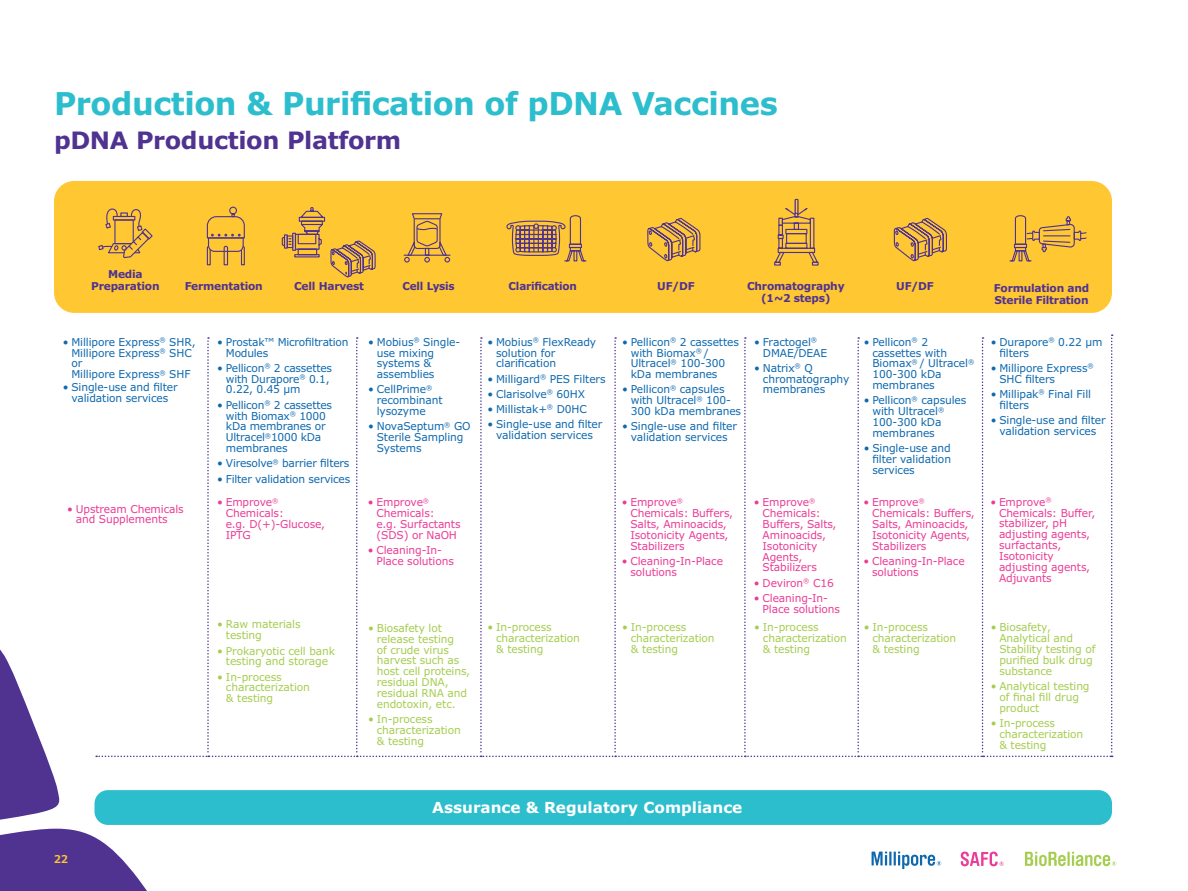
<style>
.page{position:relative;width:1188px;height:891px;background:#fff}
.page>*{position:absolute;margin:0;border:0;box-sizing:border-box;transform-origin:0 0}
.t1{font:700 31.5px "Verdana Pro";letter-spacing:-.015em;color:#2dbecd}
.t2{font:700 24px "Verdana Pro";letter-spacing:-.015em;color:#503291}
.t3{font:700 15.3px "Verdana Pro";color:#fff}
.t4{font:10.8px/10.8px "Verdana Pro";letter-spacing:-.01em;color:#0f69af}
.t5{font:10.8px/10.9px "Verdana Pro";letter-spacing:-.01em;color:#eb3c96}
.t6{font:10.8px/10.8px "Verdana Pro";letter-spacing:-.01em;color:#a5cd50}
.t7{font:700 10.8px/12px "Verdana Pro";letter-spacing:-.02em;color:#503291;text-align:center}
.t8{font:700 10.8px "Verdana Pro";letter-spacing:-.02em;color:#503291;scale:.96 1}
.t9{font:600 10.8px "Verdana Pro";color:#ffc832}
</style>
<div class="page">
<svg style="left:0;top:649px;width:60px;height:171px"></svg>
<svg style="left:0;top:828px;width:147px;height:63px"></svg>
<div style="left:54px;top:181px;width:1058px;height:132px;background:#ffc832;border-radius:20px"></div>
<svg style="left:98px;top:208px;width:55px;height:51px"></svg>
<svg style="left:206px;top:206px;width:39px;height:60px"></svg>
<svg style="left:893px;top:217px;width:54px;height:45px"></svg>
<svg style="left:647px;top:217px;width:54px;height:45px"></svg>
<svg style="left:774px;top:198px;width:45px;height:68px"></svg>
<svg style="left:506px;top:215px;width:81px;height:47px"></svg>
<svg style="left:1009px;top:215px;width:78px;height:47px"></svg>
<svg style="left:404px;top:213px;width:47px;height:50px"></svg>
<svg style="left:281px;top:207px;width:95px;height:71px"></svg>
<div style="left:284px;top:234px;width:4px;height:15px;border:1px solid #503291"></div>
<svg style="left:1072px;top:852px;width:44px;height:14px"></svg>
<hr style="left:1067px;top:852px;width:3px;height:14px;background:#a5cd50">
<svg style="left:1025px;top:852px;width:41px;height:14px"></svg>
<svg style="left:872px;top:852px;width:69px;height:17px"></svg>
<svg style="left:961px;top:852px;width:43px;height:14px"></svg>
<div style="left:94px;top:790px;width:1018px;height:35px;background:#2dbecd;border-radius:14px"></div>
<svg style="left:96px;top:334px;width:1017px;height:423px"></svg>
<h1 class="t1" style="left:54px;top:83px;width:725px">Production &amp; Purification of pDNA Vaccines</h1>
<h2 class="t2" style="left:54px;top:125px;width:349px">pDNA Production Platform</h2>
<p class="t7" style="left:91px;top:268px;width:70px">Media<br>Preparation</p>
<p class="t8" style="left:509px;top:279px;width:73px">Clarification</p>
<p class="t7" style="left:994px;top:282px;width:97px;text-align:left">Formulation and<br>Sterile Filtration</p>
<p class="t7" style="left:185px;top:281px;width:80px">Fermentation</p>
<p class="t7" style="left:657px;top:281px;width:39px">UF/DF</p>
<p class="t7" style="left:747px;top:280px;width:99px">Chromatography</p>
<p class="t7" style="left:896px;top:281px;width:39px">UF/DF</p>
<p class="t7" style="left:761px;top:292px;width:71px">(1~2 steps)</p>
<p class="t7" style="left:294px;top:281px;width:72px">Cell Harvest</p>
<p class="t8" style="left:402px;top:280px;width:56px">Cell Lysis</p>
<p class="t4" style="left:71px;top:336px;width:126px;text-indent:-9px">• Millipore Express<sup>®</sup> SHR,<br>Millipore Express<sup>®</sup> SHC or<br>Millipore Express<sup>®</sup> SHF</p>
<p class="t4" style="left:63px;top:381px;width:116px;text-align:center">• Single-use and filter validation services</p>
<p class="t5" style="left:76px;top:503px;width:109px;text-indent:-9px">• Upstream Chemicals and Supplements</p>
<p class="t9" style="left:54px;top:852px;width:16px">22</p>
<p class="t4" style="left:226px;top:336px;width:124px;text-indent:-9px">• Prostak™ Microfiltration<br>Modules</p>
<p class="t4" style="left:226px;top:363px;width:108px;text-indent:-9px">• Pellicon<sup>®</sup> 2 cassettes with Durapore<sup>®</sup> 0.1,<br>0.22, 0.45 µm</p>
<p class="t4" style="left:226px;top:399px;width:108px;text-indent:-9px">• Pellicon<sup>®</sup> 2 cassettes with Biomax<sup>®</sup> 1000 kDa membranes or<br>Ultracel<sup>®</sup>1000 kDa membranes</p>
<p class="t4" style="left:217px;top:458px;width:134px">• Viresolve<sup>®</sup> barrier filters</p>
<p class="t4" style="left:217px;top:473px;width:134px">• Filter validation services</p>
<p class="t4" style="left:377px;top:336px;width:85px;text-indent:-9px">• Mobius<sup>®</sup> Single&shy;use mixing systems &amp; assemblies</p>
<p class="t4" style="left:377px;top:384px;width:67px;text-indent:-9px">• CellPrime<sup>® </sup>recombinant lysozyme</p>
<p class="t4" style="left:377px;top:421px;width:95px;text-indent:-9px">• NovaSeptum<sup>®</sup> GO<br>Sterile Sampling<br>Systems</p>
<p class="t4" style="left:496px;top:336px;width:102px;text-indent:-9px">• Mobius<sup>®</sup> FlexReady solution for clarification</p>
<p class="t4" style="left:487px;top:373px;width:120px">• Milligard<sup>®</sup> PES Filters</p>
<p class="t4" style="left:487px;top:389px;width:99px">• Clarisolve<sup>®</sup> 60HX</p>
<p class="t4" style="left:487px;top:404px;width:101px">• Millistak+<sup>®</sup> D0HC</p>
<p class="t4" style="left:487px;top:419px;width:116px;text-align:center">• Single-use and filter validation services</p>
<p class="t4" style="left:631px;top:336px;width:110px;text-indent:-9px">• Pellicon<sup>®</sup> 2 cassettes with Biomax<sup>®</sup> /<br>Ultracel<sup>®</sup> 100-300 kDa membranes</p>
<p class="t4" style="left:631px;top:384px;width:112px;text-indent:-9px">• Pellicon<sup>®</sup> capsules with Ultracel<sup>®</sup> 100-<br>300 kDa membranes</p>
<p class="t4" style="left:622px;top:421px;width:116px;text-align:center">• Single-use and filter validation services</p>
<p class="t4" style="left:763px;top:336px;width:66px;text-indent:-9px">• Fractogel<sup>®<br></sup>DMAE/DEAE</p>
<p class="t4" style="left:763px;top:362px;width:88px;text-indent:-9px">• Natrix<sup>®</sup> Q chromatography membranes</p>
<p class="t5" style="left:226px;top:497px;width:101px;text-indent:-9px">• Emprove<sup>®<br></sup>Chemicals:<br>e.g. D(+)-Glucose,<br>IPTG</p>
<p class="t5" style="left:763px;top:497px;width:75px;text-indent:-9px">• Emprove<sup>®<br></sup>Chemicals:<br>Buffers, Salts,<br>Aminoacids,<br>Isotonicity<br>Agents,<br>Stabilizers</p>
<p class="t5" style="left:754px;top:577px;width:81px">• Deviron<sup>®</sup> C16</p>
<p class="t5" style="left:763px;top:593px;width:79px;text-indent:-9px">• Cleaning-In-<br>Place solutions</p>
<p class="t5" style="left:376px;top:497px;width:86px;text-indent:-9px">• Emprove<sup>®<br></sup>Chemicals:<br>e.g. Surfactants (SDS) or NaOH</p>
<p class="t5" style="left:376px;top:545px;width:79px;text-indent:-9px">• Cleaning-In-<br>Place solutions</p>
<p class="t5" style="left:630px;top:497px;width:104px;text-indent:-9px">• Emprove<sup>®<br></sup>Chemicals: Buffers,<br>Salts, Aminoacids,<br>Isotonicity Agents,<br>Stabilizers</p>
<p class="t5" style="left:630px;top:556px;width:94px;text-indent:-9px">• Cleaning-In-Place solutions</p>
<p class="t6" style="left:226px;top:619px;width:76px;text-indent:-9px">• Raw materials testing</p>
<p class="t6" style="left:217px;top:645px;width:119px;text-align:center">• Prokaryotic cell bank testing and storage</p>
<p class="t6" style="left:226px;top:671px;width:85px;text-indent:-9px">• In-process characterization &amp; testing</p>
<p class="t6" style="left:377px;top:623px;width:95px;text-indent:-9px">• Biosafety lot release testing<br>of crude virus harvest such as host cell proteins, residual DNA, residual RNA and endotoxin, etc.</p>
<p class="t6" style="left:377px;top:714px;width:85px;text-indent:-9px">• In-process characterization &amp; testing</p>
<p class="t6" style="left:496px;top:622px;width:85px;text-indent:-9px">• In-process characterization &amp; testing</p>
<p class="t6" style="left:631px;top:622px;width:85px;text-indent:-9px">• In-process characterization &amp; testing</p>
<p class="t6" style="left:763px;top:622px;width:85px;text-indent:-9px">• In-process characterization &amp; testing</p>
<p class="t4" style="left:872px;top:336px;width:103px;text-indent:-9px">• Pellicon<sup>®</sup> 2 cassettes with<br>Biomax<sup>®</sup> / Ultracel<sup>®<br></sup>100-300 kDa membranes</p>
<p class="t4" style="left:872px;top:395px;width:96px;text-indent:-9px">• Pellicon<sup>®</sup> capsules with Ultracel<sup>®<br></sup>100-300 kDa membranes</p>
<p class="t4" style="left:872px;top:443px;width:80px;text-align:justify;text-indent:-9px">• Single-use and filter validation services</p>
<p class="t5" style="left:872px;top:497px;width:104px;text-indent:-9px">• Emprove<sup>®<br></sup>Chemicals: Buffers,<br>Salts, Aminoacids,<br>Isotonicity Agents,<br>Stabilizers</p>
<p class="t5" style="left:872px;top:556px;width:94px;text-indent:-9px">• Cleaning-In-Place solutions</p>
<p class="t6" style="left:872px;top:622px;width:85px;text-indent:-9px">• In-process characterization &amp; testing</p>
<p class="t4" style="left:999px;top:336px;width:105px;text-indent:-9px">• Durapore<sup>®</sup> 0.22 µm filters</p>
<p class="t4" style="left:999px;top:362px;width:96px;text-indent:-9px">• Millipore Express<sup>®<br></sup>SHC filters</p>
<p class="t4" style="left:999px;top:389px;width:93px;text-indent:-9px">• Millipak<sup>®</sup> Final Fill filters</p>
<p class="t4" style="left:991px;top:415px;width:116px;text-align:center">• Single-use and filter validation services</p>
<p class="t5" style="left:999px;top:496px;width:98px;text-indent:-9px">• Emprove<sup>®<br></sup>Chemicals: Buffer, stabilizer, pH adjusting agents, surfactants,<br>Isotonicity adjusting agents,<br>Adjuvants</p>
<p class="t6" style="left:999px;top:622px;width:98px;text-indent:-9px">• Biosafety,<br>Analytical and<br>Stability testing of purified bulk drug substance</p>
<p class="t6" style="left:999px;top:681px;width:92px;text-indent:-9px">• Analytical testing of final fill drug product</p>
<p class="t6" style="left:999px;top:718px;width:85px;text-indent:-9px">• In-process characterization &amp; testing</p>
<h3 class="t3" style="left:432px;top:798px;width:312px">Assurance &amp; Regulatory Compliance</h3>
</div>
